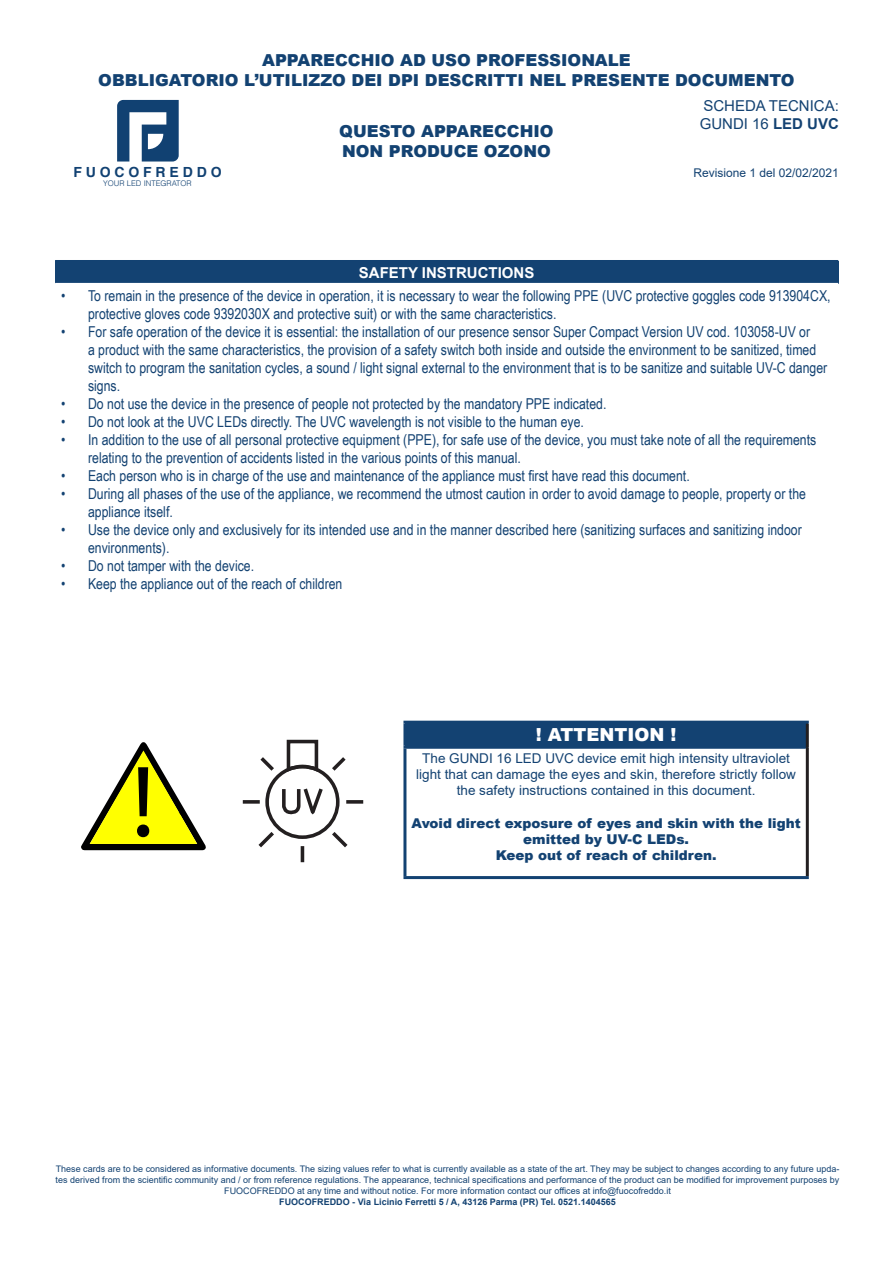
<style>
.page{position:relative;width:893px;height:1263px;background:#fff}
.page>*{position:absolute;margin:0;border:0;box-sizing:border-box;transform-origin:0 0}
.t1{font:102px "Myriad Pro";color:#000}
.t2{font:900 18px "Arial";color:#fff}
.t3{font:900 16.5px/19.8px "Arial";color:#134272;text-align:center}
.t4{font:15px/18px "Arial Narrow";color:#134272}
.t5{font:15px/18px "Arial";color:#134272}
.t6{font:700 15px "Arial";color:#fff}
.t7{font:700 13.95px "Helvetica";color:#114172}
.t8{font:13.5px/16.2px "Arial";color:#134272;text-align:center}
.t9{font:900 13.5px/16.2px "Arial";color:#134272;text-align:center}
.t10{font:12px "Arial";color:#134272}
.t11{font:9px/10.8px "Arial";color:#134272;text-align:center}
.t12{font:700 9px "Arial";color:#134272}
.t13{font:300 7.8px "Helvetica";color:#114172}
.s1{font-weight:700}
</style>
<div class="page">
<svg style="left:117px;top:100px;width:62px;height:62px"></svg>
<div style="left:55px;top:261px;width:783px;height:23px;background:#134272"></div>
<hr style="left:55px;top:260px;width:783px;height:1px;background:#134272">
<hr style="left:55px;top:283px;width:783px;height:1px;background:#fff">
<div style="left:405px;top:722px;width:402px;height:25px;background:#134272"></div>
<hr style="left:403px;top:721px;width:406px;height:3px;background:#134272">
<hr style="left:403px;top:724px;width:3px;height:22px;background:#134272">
<hr style="left:403px;top:746px;width:403px;height:3px;background:#134272">
<hr style="left:403px;top:749px;width:3px;height:127px;background:#134272">
<hr style="left:403px;top:876px;width:406px;height:3px;background:#134272">
<hr style="left:806px;top:724px;width:3px;height:23px;background:#231f20">
<hr style="left:806px;top:747px;width:3px;height:129px;background:#231f20">
<svg style="left:81px;top:742px;width:125px;height:108px"></svg>
<svg style="left:351px;top:800px;width:12px;height:4px"></svg>
<svg style="left:243px;top:800px;width:12px;height:4px"></svg>
<hr style="left:301px;top:846px;width:3px;height:16px;background:#231f20">
<svg style="left:255px;top:739px;width:96px;height:112px"></svg>
<p class="t3" style="left:98px;top:50px;width:698px">APPARECCHIO AD USO PROFESSIONALE<br>OBBLIGATORIO L’UTILIZZO DEI DPI DESCRITTI NEL PRESENTE DOCUMENTO</p>
<p class="t3" style="left:339px;top:121px;width:216px;text-align:left">QUESTO APPARECCHIO<br>NON PRODUCE OZONO</p>
<p class="t7" style="left:73px;top:160px;width:150px">F U O C O F R E D D O</p>
<p class="t13" style="left:103px;top:177px;width:90px">YOUR LED INTEGRATOR</p>
<p class="t5" style="left:700px;top:96px;width:141px">SCHEDA TECNICA:<br>GUNDI 16 <span class="s1">LED UVC</span></p>
<p class="t10" style="left:693px;top:164px;width:147px">Revisione 1 del 02/02/2021</p>
<p class="t6" style="left:359px;top:262px;width:177px">SAFETY INSTRUCTIONS</p>
<p class="t4" style="left:88px;top:286px;width:744px;text-indent:-27px">• To remain in the presence of the device in operation, it is necessary to wear the following PPE (UVC protective goggles code 913904CX, protective gloves code 9392030X and protective suit) or with the same characteristics.</p>
<p class="t4" style="left:88px;top:322px;width:741px;text-indent:-27px">• For safe operation of the device it is essential: the installation of our presence sensor Super Compact Version UV cod. 103058-UV or<br>a product with the same characteristics, the provision of a safety switch both inside and outside the environment to be sanitized, timed switch to program the sanitation cycles, a sound / light signal external to the environment that is to be sanitize and suitable UV-C danger signs.</p>
<p class="t4" style="left:61px;top:394px;width:547px">• Do not use the device in the presence of people not protected by the mandatory PPE indicated.</p>
<p class="t4" style="left:61px;top:412px;width:524px">• Do not look at the UVC LEDs directly. The UVC wavelength is not visible to the human eye.</p>
<p class="t4" style="left:88px;top:430px;width:730px;text-indent:-27px">• In addition to the use of all personal protective equipment (PPE), for safe use of the device, you must take note of all the requirements relating to the prevention of accidents listed in the various points of this manual.</p>
<p class="t4" style="left:61px;top:466px;width:630px">• Each person who is in charge of the use and maintenance of the appliance must first have read this document.</p>
<p class="t4" style="left:88px;top:484px;width:719px;text-indent:-27px">• During all phases of the use of the appliance, we recommend the utmost caution in order to avoid damage to people, property or the appliance itself.</p>
<p class="t4" style="left:88px;top:520px;width:715px;text-indent:-27px">• Use the device only and exclusively for its intended use and in the manner described here (sanitizing surfaces and sanitizing indoor environments).</p>
<p class="t4" style="left:61px;top:556px;width:195px">• Do not tamper with the device.</p>
<p class="t4" style="left:61px;top:574px;width:283px">• Keep the appliance out of the reach of children</p>
<p class="t1" style="left:131px;top:739px;width:25px">!</p>
<p class="t2" style="left:536px;top:721px;width:142px">! ATTENTION !</p>
<p class="t8" style="left:416px;top:750px;width:381px">The GUNDI 16 LED UVC device emit high intensity ultraviolet light that can damage the eyes and skin, therefore strictly follow the safety instructions contained in this document.</p>
<p class="t9" style="left:411px;top:814px;width:391px">Avoid direct exposure of eyes and skin with the light emitted by UV-C LEDs.</p>
<p class="t9" style="left:496px;top:847px;width:222px">Keep out of reach of children.</p>
<p class="t11" style="left:56px;top:1163px;width:785px">These cards are to be considered as informative documents. The sizing values refer to what is currently available as a state of the art. They may be subject to changes according to any future upda&shy;tes derived from the scientific community and / or from reference regulations. The appearance, technical specifications and performance of the product can be modified for improvement purposes by<br>FUOCOFREDDO at any time and without notice. For more information contact our offices at info@fuocofreddo.it</p>
<p class="t12" style="left:279px;top:1195px;width:338px">FUOCOFREDDO - Via Licinio Ferretti 5 / A, 43126 Parma (PR) Tel. 0521.1404565</p>
</div>
